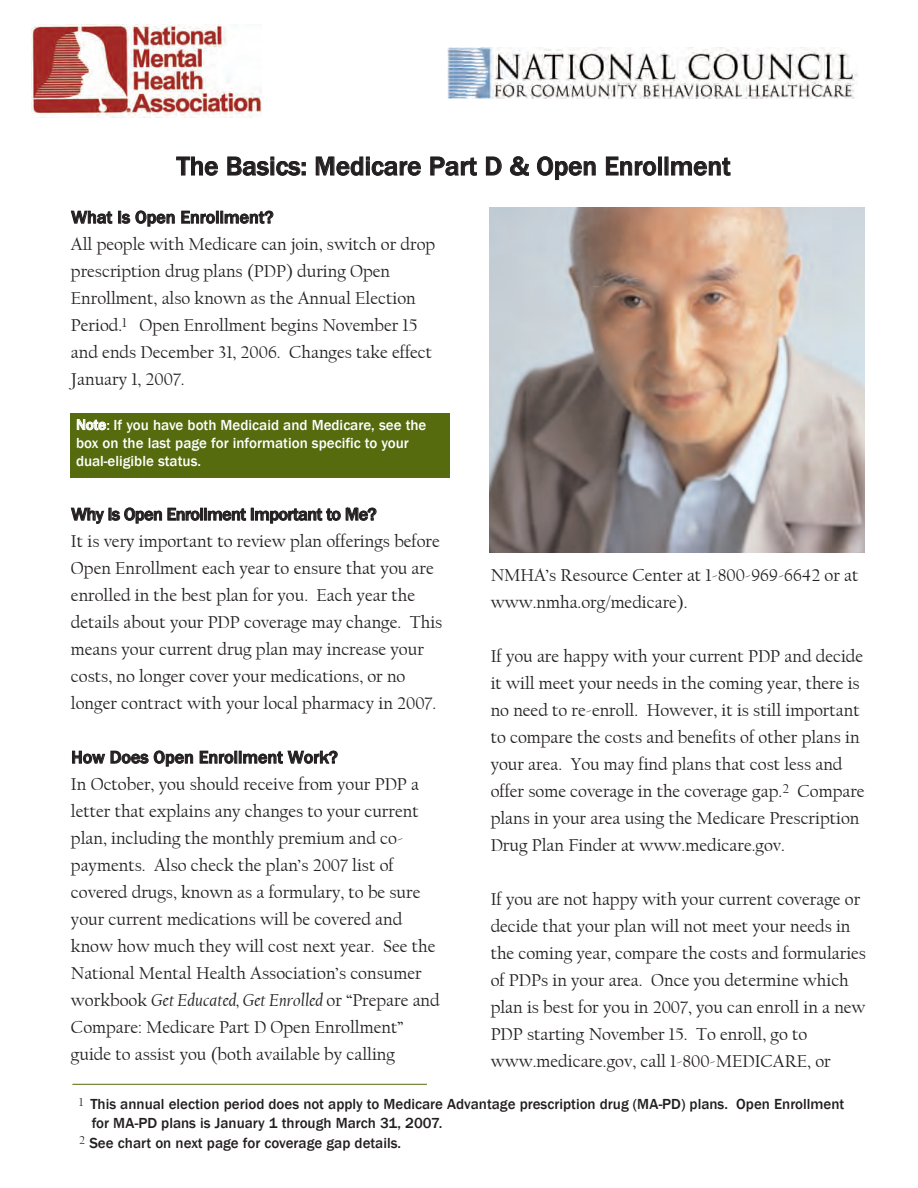
<style>
.page{position:relative;width:918px;height:1188px;background:#fff}
.page>*{position:absolute;margin:0;border:0;box-sizing:border-box;transform-origin:0 0}
.t1{font:500 27px "Franklin Gothic";color:#231f20}
.t2{font:18px/27px "Californian FB";color:#231f20}
.t3{font:500 18px "Franklin Gothic";color:#231f20}
.t4{font:500 18px "Franklin Gothic";letter-spacing:-.03em;color:#231f20}
.t5{font:500 15px/18.1px "Franklin Gothic";color:#231f20}
.t6{font:500 15px/18px "Franklin Gothic";color:#fff}
.s1{font-style:italic}
</style>
<div class="page">
<img style="left:489px;top:208px;width:375px;height:345px">
<hr style="left:72px;top:1084px;width:355px;height:1px;background:#556b0e">
<div style="left:70px;top:413px;width:379px;height:65px;background:#556b0e"></div>
<img style="left:32px;top:25px;width:229px;height:92px">
<img style="left:448px;top:47px;width:409px;height:51px">
<h1 class="t1" style="left:177px;top:150px;width:556px">The Basics: Medicare Part D &amp; Open Enrollment</h1>
<p class="t3" style="left:71px;top:207px;width:204px">What Is Open Enrollment?</p>
<p class="t2" style="left:71px;top:231px;width:366px">All people with Medicare can join, switch or drop prescription drug plans (PDP) during Open Enrollment, also known as the Annual Election Period.<sup>1</sup> Open Enrollment begins November 15 and ends December 31, 2006. Changes take effect January 1, 2007.</p>
<p class="t6" style="left:76px;top:416px;width:352px">Note: If you have both Medicaid and Medicare, see the box on the last page for information specific to your dual-eligible status.</p>
<p class="t4" style="left:71px;top:504px;width:307px">Why Is Open Enrollment Important to Me?</p>
<p class="t2" style="left:71px;top:528px;width:373px">It is very important to review plan offerings before Open Enrollment each year to ensure that you are enrolled in the best plan for you. Each year the details about your PDP coverage may change. This means your current drug plan may increase your costs, no longer cover your medications, or no longer contract with your local pharmacy in 2007.</p>
<p class="t3" style="left:71px;top:747px;width:268px">How Does Open Enrollment Work?</p>
<p class="t2" style="left:71px;top:771px;width:370px">In October, you should receive from your PDP a letter that explains any changes to your current plan, including the monthly premium and co&shy;payments. Also check the plan’s 2007 list of covered drugs, known as a formulary, to be sure your current medications will be covered and know how much they will cost next year. See the National Mental Health Association’s consumer workbook <span class="s1">Get Educated, Get Enrolled</span> or “Prepare and Compare: Medicare Part D Open Enrollment” guide to assist you (both available by calling</p>
<p class="t2" style="left:491px;top:562px;width:369px">NMHA’s Resource Center at 1-800-969-6642 or at www.nmha.org/medicare).</p>
<p class="t2" style="left:491px;top:643px;width:375px">If you are happy with your current PDP and decide it will meet your needs in the coming year, there is no need to re-enroll. However, it is still important to compare the costs and benefits of other plans in your area. You may find plans that cost less and offer some coverage in the coverage gap.<sup>2</sup> Compare plans in your area using the Medicare Prescription Drug Plan Finder at www.medicare.gov.</p>
<p class="t2" style="left:491px;top:886px;width:377px">If you are not happy with your current coverage or decide that your plan will not meet your needs in the coming year, compare the costs and formularies of PDPs in your area. Once you determine which plan is best for you in 2007, you can enroll in a new PDP starting November 15. To enroll, go to www.medicare.gov, call 1-800-MEDICARE, or</p>
<p class="t5" style="left:92px;top:1095px;width:754px;text-indent:-12px"><sup>1</sup> This annual election period does not apply to Medicare Advantage prescription drug (MA-PD) plans. Open Enrollment for MA-PD plans is January 1 through March 31, 2007.</p>
<p class="t5" style="left:79px;top:1134px;width:323px"><sup>2</sup> See chart on next page for coverage gap details.</p>
</div>
